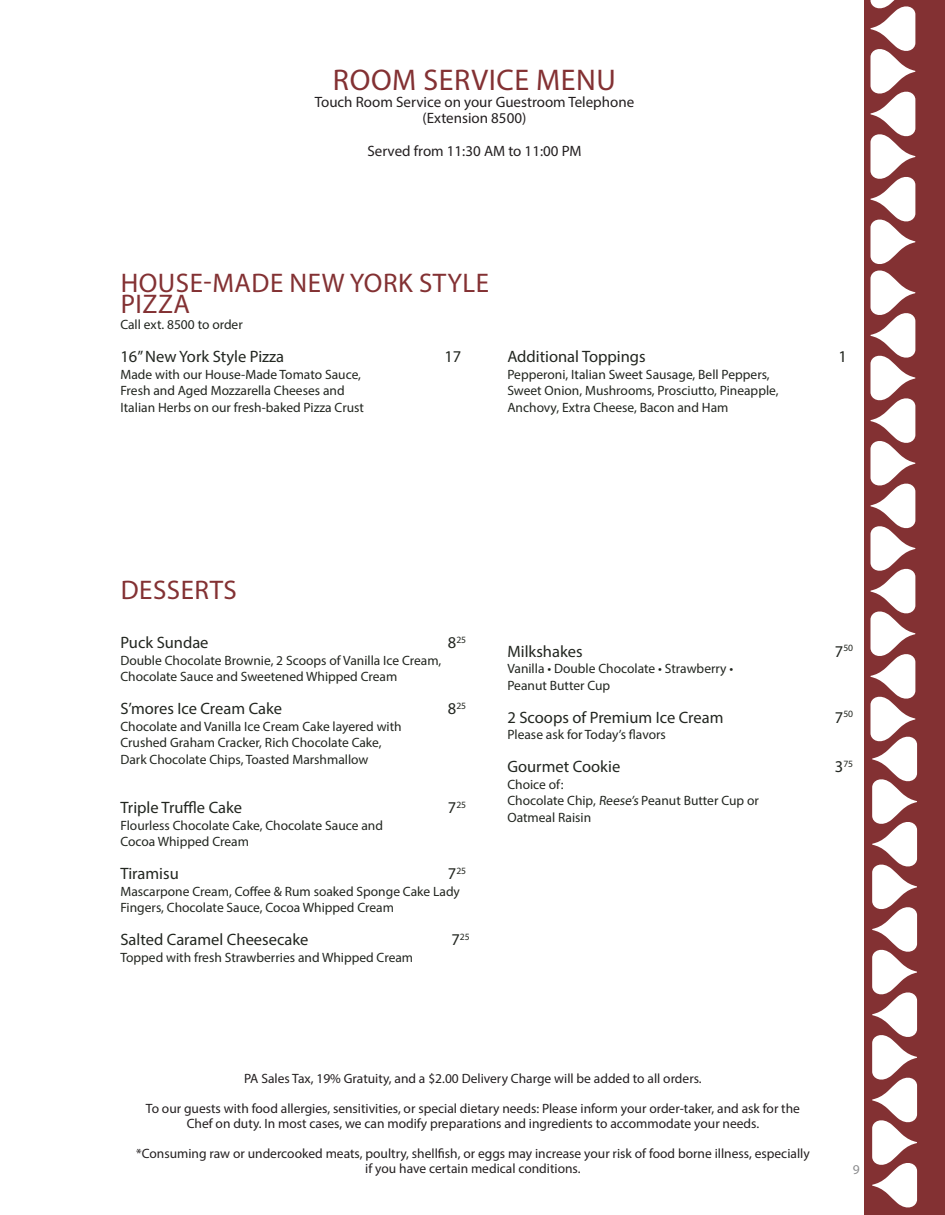
<style>
.page{position:relative;width:945px;height:1215px;background:#fff}
.page>*{position:absolute;margin:0;border:0;box-sizing:border-box;transform-origin:0 0}
.t1{font:30px "Myriad Pro";letter-spacing:.02em;color:#833133}
.t2{font:27px/21px "Myriad Pro";letter-spacing:.02em;color:#833133}
.t3{font:16.5px "Myriad Pro";color:#222620}
.t4{font:15px/16.5px "Myriad Pro";color:#231f20;text-align:center}
.t5{font:13.5px/16.5px "Myriad Pro";color:#222620}
.t6{font:13.5px/15px "Myriad Pro";color:#231f20;text-align:center}
.t7{font:13.5px "Myriad Pro";color:#8b8c8e}
.t8{font:9.6px "Myriad Pro";color:#222620}
.s1{font-size:16.5px}
</style>
<div class="page">
<div style="left:864px;top:0;width:81px;height:1215px;background:#833133"></div>
<svg style="left:870px;top:0;width:47px;height:1208px"></svg>
<h1 class="t1" style="left:333px;top:61px;width:285px">ROOM SERVICE MENU</h1>
<p class="t4" style="left:315px;top:93px;width:321px">Touch Room Service on your Guestroom Telephone (Extension 8500)</p>
<p class="t4" style="left:367px;top:142px;width:216px">Served from 11:30 AM to 11:00 PM</p>
<h2 class="t2" style="left:121px;top:272px;width:370px">HOUSE-MADE NEW YORK STYLE<br>PIZZA</h2>
<p class="t5" style="left:120px;top:316px;width:124px">Call ext. 8500 to order</p>
<p class="t3" style="left:120px;top:347px;width:165px">16” New York Style Pizza</p>
<p class="t3" style="left:444px;top:347px;width:18px">17</p>
<p class="t5" style="left:120px;top:366px;width:245px">Made with our House-Made Tomato Sauce,<br>Fresh and Aged Mozzarella Cheeses and<br>Italian Herbs on our fresh-baked Pizza Crust</p>
<p class="t3" style="left:507px;top:347px;width:140px">Additional Toppings</p>
<p class="t3" style="left:838px;top:347px;width:10px">1</p>
<p class="t5" style="left:507px;top:366px;width:273px">Pepperoni, Italian Sweet Sausage, Bell Peppers,<br>Sweet Onion, Mushrooms, Prosciutto, Pineapple,<br>Anchovy, Extra Cheese, Bacon and Ham</p>
<h2 class="t2" style="left:121px;top:579px;width:118px">DESSERTS</h2>
<p class="t3" style="left:120px;top:632px;width:90px">Puck Sundae</p>
<p class="t8" style="left:448px;top:633px;width:20px"><span class="s1">8</span>25</p>
<p class="t5" style="left:120px;top:652px;width:323px">Double Chocolate Brownie, 2 Scoops of Vanilla Ice Cream,<br>Chocolate Sauce and Sweetened Whipped Cream</p>
<p class="t3" style="left:120px;top:698px;width:163px">S’mores Ice Cream Cake</p>
<p class="t8" style="left:448px;top:699px;width:20px"><span class="s1">8</span>25</p>
<p class="t5" style="left:120px;top:718px;width:283px">Chocolate and Vanilla Ice Cream Cake layered with<br>Crushed Graham Cracker, Rich Chocolate Cake,<br>Dark Chocolate Chips, Toasted Marshmallow</p>
<p class="t3" style="left:120px;top:797px;width:123px">Triple Truffle Cake</p>
<p class="t8" style="left:448px;top:798px;width:20px"><span class="s1">7</span>25</p>
<p class="t5" style="left:120px;top:817px;width:264px">Flourless Chocolate Cake, Chocolate Sauce and<br>Cocoa Whipped Cream</p>
<p class="t3" style="left:120px;top:863px;width:60px">Tiramisu</p>
<p class="t8" style="left:448px;top:864px;width:20px"><span class="s1">7</span>25</p>
<p class="t5" style="left:120px;top:883px;width:341px">Mascarpone Cream, Coffee &amp; Rum soaked Sponge Cake Lady<br>Fingers, Chocolate Sauce, Cocoa Whipped Cream</p>
<p class="t3" style="left:120px;top:929px;width:189px">Salted Caramel Cheesecake</p>
<p class="t8" style="left:451px;top:930px;width:20px"><span class="s1">7</span>25</p>
<p class="t5" style="left:120px;top:949px;width:294px">Topped with fresh Strawberries and Whipped Cream</p>
<p class="t3" style="left:507px;top:641px;width:77px">Milkshakes</p>
<p class="t8" style="left:835px;top:642px;width:20px"><span class="s1">7</span>50</p>
<p class="t5" style="left:507px;top:660px;width:227px">Vanilla • Double Chocolate • Strawberry •<br>Peanut Butter Cup</p>
<p class="t3" style="left:507px;top:707px;width:218px">2 Scoops of Premium Ice Cream</p>
<p class="t8" style="left:835px;top:708px;width:20px"><span class="s1">7</span>50</p>
<p class="t5" style="left:507px;top:726px;width:160px">Please ask for Today’s flavors</p>
<p class="t3" style="left:507px;top:757px;width:114px">Gourmet Cookie</p>
<p class="t8" style="left:835px;top:758px;width:20px"><span class="s1">3</span>75</p>
<p class="t5" style="left:507px;top:776px;width:253px">Choice of:<br>Chocolate Chip, Reese’s Peanut Butter Cup or<br>Oatmeal Raisin</p>
<p class="t6" style="left:244px;top:1071px;width:459px">PA Sales Tax, 19% Gratuity, and a $2.00 Delivery Charge will be added to all orders.</p>
<p class="t6" style="left:146px;top:1101px;width:656px">To our guests with food allergies, sensitivities, or special dietary needs: Please inform your order-taker, and ask for the<br>Chef on duty. In most cases, we can modify preparations and ingredients to accommodate your needs.</p>
<p class="t6" style="left:136px;top:1146px;width:675px">*Consuming raw or undercooked meats, poultry, shellfish, or eggs may increase your risk of food borne illness, especially if you have certain medical conditions.</p>
<p class="t7" style="left:853px;top:1161px;width:8px">9</p>
</div>
